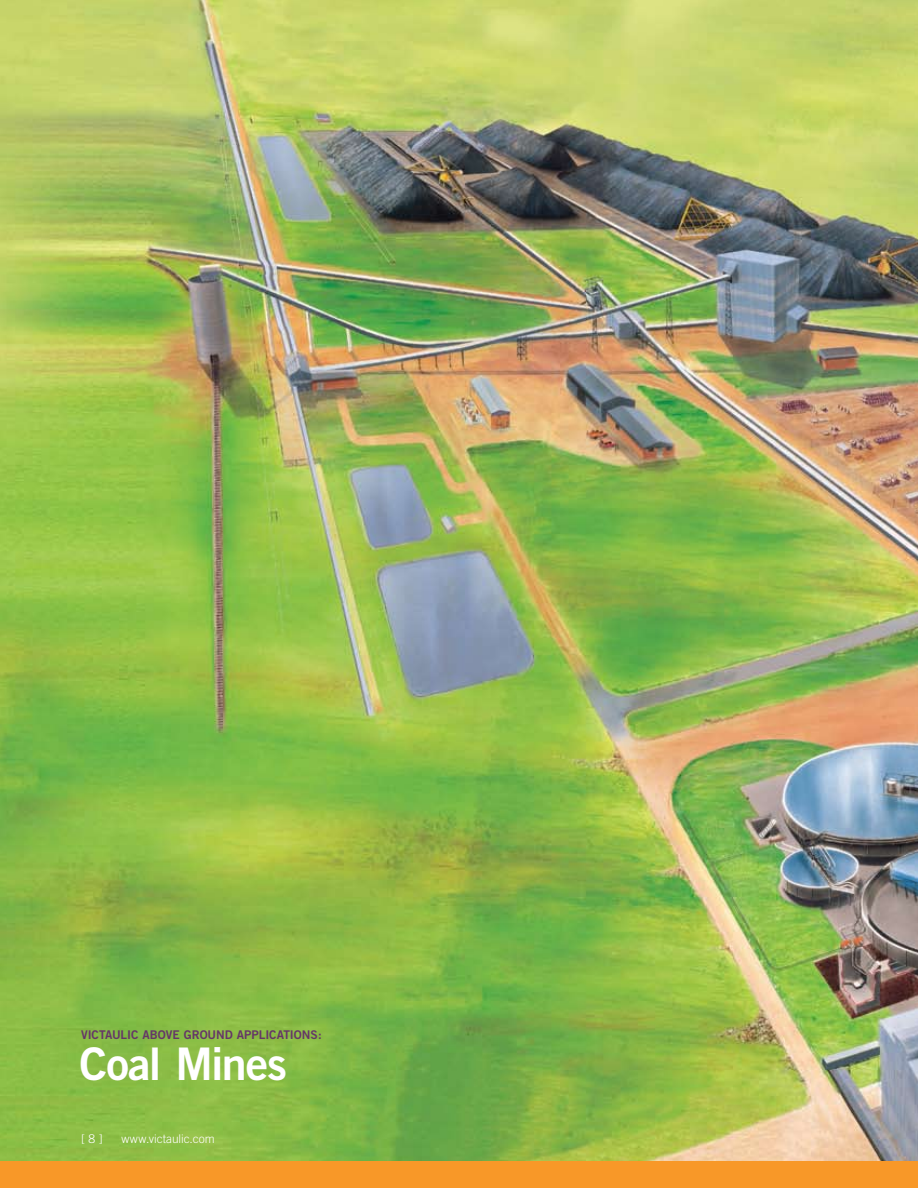
<style>
.page{position:relative;width:918px;height:1188px;background:#fff}
.page>*{position:absolute;margin:0;border:0;box-sizing:border-box;transform-origin:0 0}
.t1{font:45px "Trade Gothic Bold Two";letter-spacing:-.03em;color:#fff}
.t2{font:12px "Trade Gothic Bold Two";color:#653667}
.t3{font:300 12px "Trade Gothic";color:#fff}
</style>
<div class="page">
<img style="left:0;top:0;width:918px;height:1161px">
<div style="left:0;top:1161px;width:918px;height:27px;background:#f89828"></div>
<p class="t2" style="left:81px;top:1028px;width:26px">VI CTAULI</p>
<p class="t2" style="left:131px;top:1028px;width:70px">C ABOVE GROU</p>
<p class="t2" style="left:216px;top:1028px;width:28px">ND APPLI</p>
<p class="t2" style="left:269px;top:1028px;width:15px">CATIO</p>
<p class="t2" style="left:302px;top:1028px;width:21px">NS:</p>
<h1 class="t1" style="left:80px;top:1036px;width:209px">COAL MINES</h1>
<p class="t3" style="left:81px;top:1132px;width:23px">[ 8 ]</p>
<p class="t3" style="left:122px;top:1132px;width:95px">www.victaulic.com</p>
</div>
